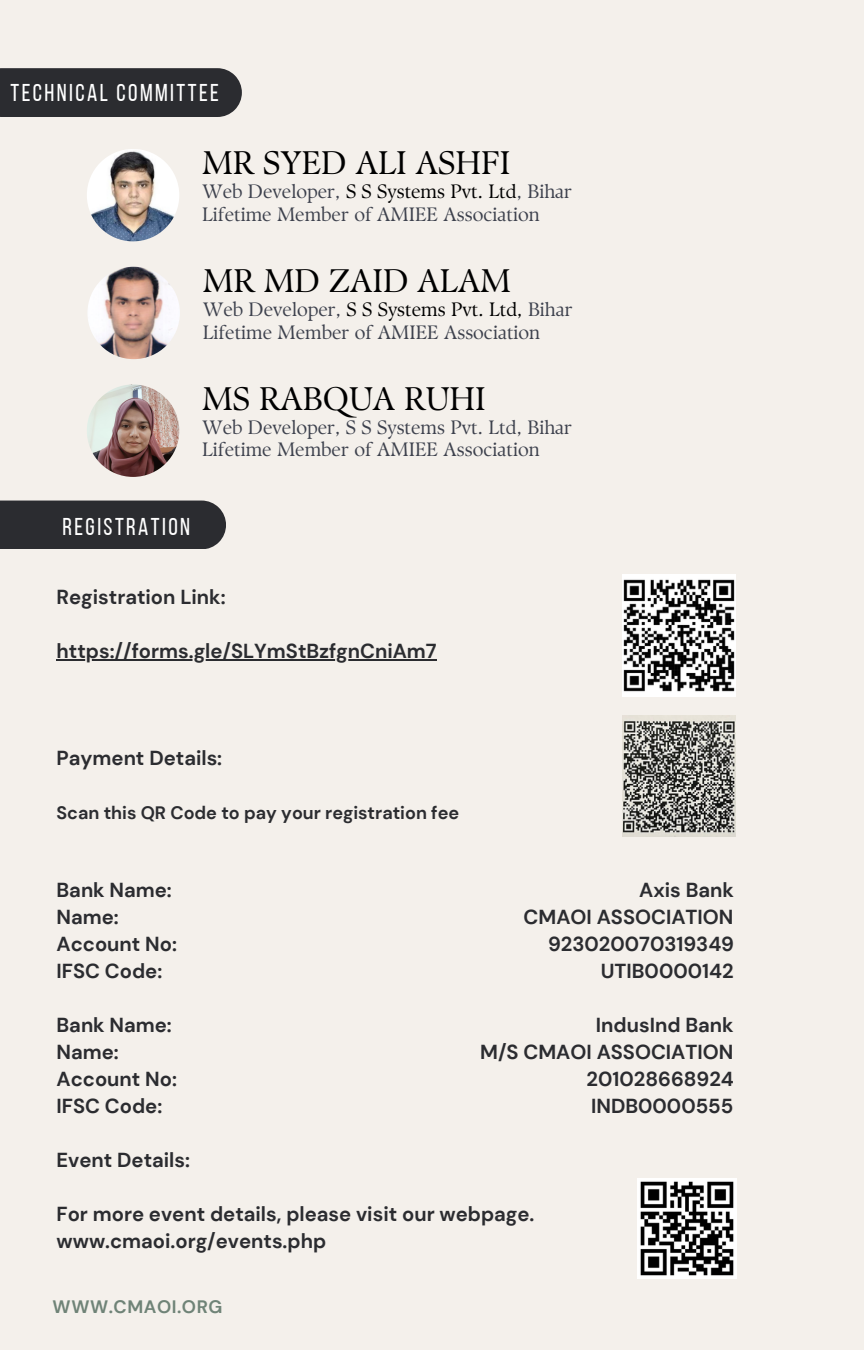
<style>
.page{position:relative;width:864px;height:1350px;background:#f4f0eb}
.page>*{position:absolute;margin:0;border:0;box-sizing:border-box;transform-origin:0 0}
.t1{font:32.62px "TY Serif D";color:#000}
.t2{font:24.3px "Bebas Neue";letter-spacing:.1em;color:#fff}
.t3{font:700 20.25px/27px "DM Sans";color:#2b2c30}
.t4{font:19.35px "TY Serif D";color:#3d414d}
.t5{font:700 18px "DM Sans";color:#2b2c30}
.t6{font:700 18px "DM Sans";letter-spacing:.03em;color:#6f8377}
.s1{color:#000}
</style>
<div class="page">
<div style="left:0;top:68px;width:242px;height:49px;background:#2b2c30"></div>
<img style="left:87px;top:149px;width:92px;height:92px;border-radius:50%">
<img style="left:87px;top:267px;width:93px;height:92px;border-radius:50%">
<img style="left:87px;top:384px;width:92px;height:93px;border-radius:50%">
<hr style="left:57px;top:659px;width:380px;height:2px;background:#2b2c30">
<img style="left:622px;top:575px;width:113px;height:121px">
<img style="left:637px;top:1179px;width:100px;height:99px">
<div style="left:0;top:501px;width:226px;height:48px;background:#2b2c30"></div>
<img style="left:622px;top:715px;width:113px;height:122px">
<h4 class="t2" style="left:11px;top:83px;width:210px">TECHNICAL COMMITTEE</h4>
<p class="t1" style="left:202px;top:143px;width:310px">MR SYED ALI ASHFI</p>
<h1 class="t4" style="left:202px;top:180px;width:372px">Web Developer, <span class="s1">S S Systems Pvt. Ltd</span>, Bihar</h1>
<h4 class="t4" style="left:202px;top:203px;width:339px">Lifetime Member of AMIEE Association</h4>
<h4 class="t1" style="left:203px;top:261px;width:310px">MR MD ZAID ALAM</h4>
<p class="t4" style="left:203px;top:297px;width:372px">Web Developer, <span class="s1">S S Systems Pvt. Ltd,</span> Bihar</p>
<h1 class="t4" style="left:203px;top:320px;width:339px">Lifetime Member of AMIEE Association</h1>
<h4 class="t1" style="left:202px;top:379px;width:285px">MS RABQUA RUHI</h4>
<h4 class="t4" style="left:202px;top:415px;width:372px">Web Developer, S S Systems Pvt. Ltd, Bihar</h4>
<h2 class="t4" style="left:202px;top:438px;width:339px">Lifetime Member of AMIEE Association</h2>
<h5 class="t2" style="left:63px;top:517px;width:129px">REGISTRATION</h5>
<h3 class="t3" style="left:57px;top:583px;width:171px">Registration Link:</h3>
<h3 class="t3" style="left:57px;top:637px;width:382px">https://forms.gle/SLYmStBzfgnCniAm7</h3>
<h3 class="t3" style="left:57px;top:745px;width:167px">Payment Details:</h3>
<p class="t5" style="left:57px;top:802px;width:404px">Scan this QR Code to pay your registration fee</p>
<h3 class="t3" style="left:57px;top:877px;width:117px">Bank Name:</h3>
<h3 class="t3" style="left:639px;top:877px;width:96px">Axis Bank</h3>
<h3 class="t3" style="left:57px;top:904px;width:64px">Name:</h3>
<h3 class="t3" style="left:524px;top:904px;width:211px">CMAOI ASSOCIATION</h3>
<h3 class="t3" style="left:57px;top:931px;width:122px">Account No:</h3>
<h3 class="t3" style="left:548px;top:931px;width:188px">923020070319349</h3>
<h3 class="t3" style="left:57px;top:958px;width:107px">IFSC Code:</h3>
<h3 class="t3" style="left:601px;top:958px;width:134px">UTIB0000142</h3>
<h3 class="t3" style="left:57px;top:1012px;width:117px">Bank Name:</h3>
<h3 class="t3" style="left:596px;top:1012px;width:139px">IndusInd Bank</h3>
<h3 class="t3" style="left:57px;top:1039px;width:64px">Name:</h3>
<h3 class="t3" style="left:480px;top:1039px;width:255px">M/S CMAOI ASSOCIATION</h3>
<h3 class="t3" style="left:57px;top:1066px;width:122px">Account No:</h3>
<h3 class="t3" style="left:587px;top:1066px;width:149px">201028668924</h3>
<h3 class="t3" style="left:57px;top:1093px;width:107px">IFSC Code:</h3>
<h3 class="t3" style="left:591px;top:1093px;width:144px">INDB0000555</h3>
<h3 class="t3" style="left:57px;top:1147px;width:135px">Event Details:</h3>
<h3 class="t3" style="left:57px;top:1201px;width:479px">For more event details, please visit our webpage. www.cmaoi.org/events.php</h3>
<h4 class="t6" style="left:53px;top:1295px;width:171px">WWW.CMAOI.ORG</h4>
</div>
